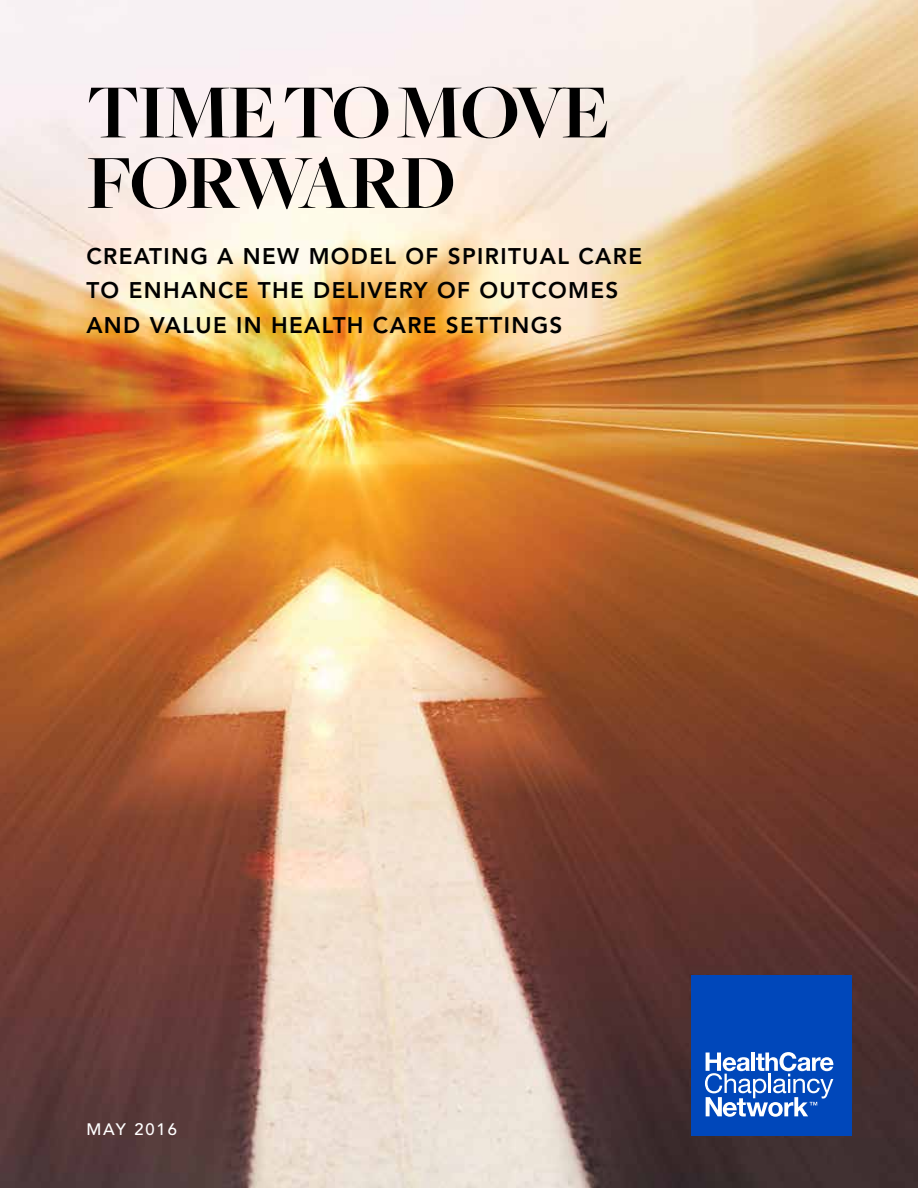
<style>
.page{position:relative;width:918px;height:1188px;background:#fff}
.page>*{position:absolute;margin:0;border:0;box-sizing:border-box;transform-origin:0 0}
.t1{font:700 79.5px/70.5px "Freight Big";letter-spacing:-.03em;color:#000}
.t2{font:800 22.5px/34.5px "Avenir";letter-spacing:.06em;color:#000}
.t3{font:500 16.5px "Avenir";letter-spacing:.12em;color:#fff}
</style>
<div class="page">
<img style="left:0;top:0;width:918px;height:1188px">
<div style="left:691px;top:975px;width:160px;height:161px;background:#0047ba"></div>
<svg style="left:705px;top:1052px;width:129px;height:65px"></svg>
<h1 class="t1" style="left:86px;top:79px;width:525px">TIME TO MOVE<br>FORWARD</h1>
<p class="t2" style="left:86px;top:239px;width:557px">CREATING A NEW MODEL OF SPIRITUAL CARE<br>TO ENHANCE THE DELIVERY OF OUTCOMES<br>AND VALUE IN HEALTH CARE SETTINGS</p>
<p class="t3" style="left:86px;top:1119px;width:92px">MAY 2016</p>
</div>
